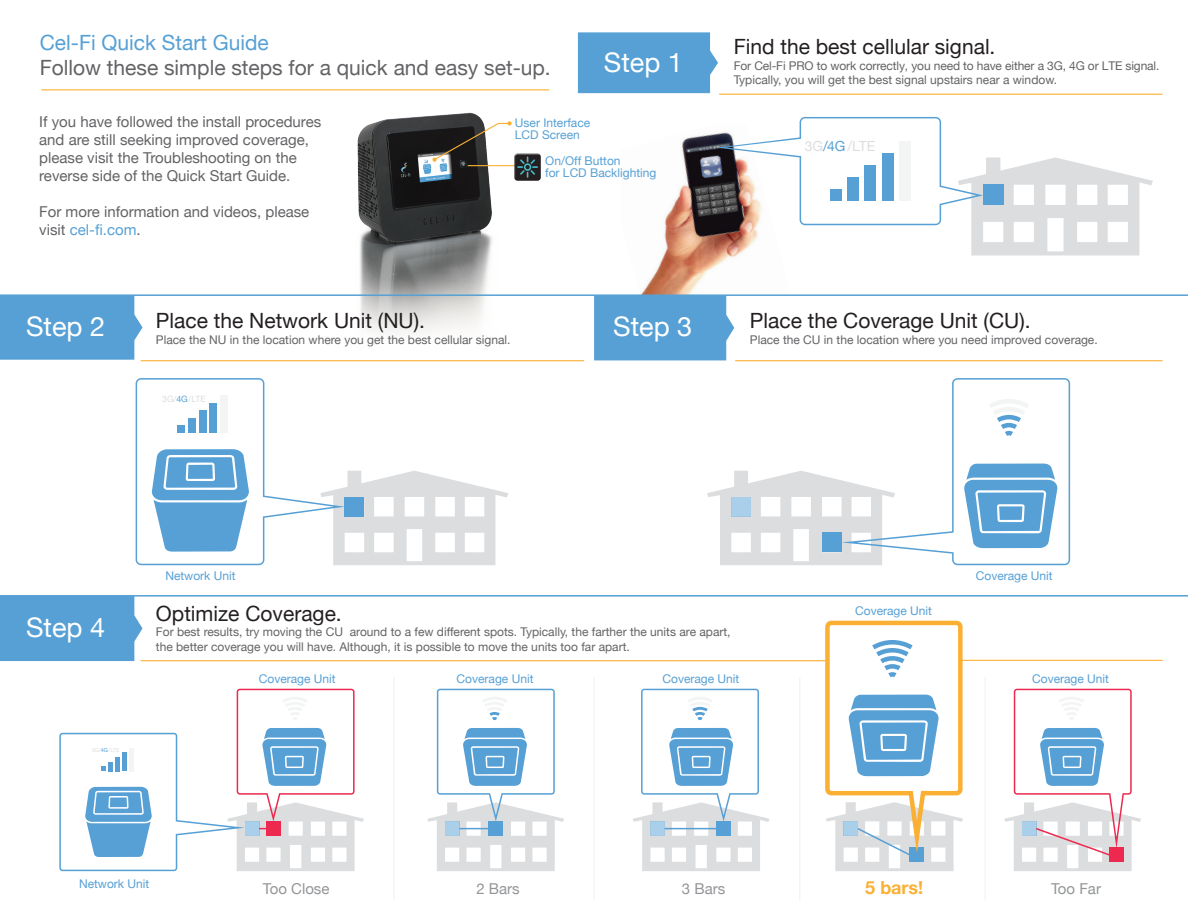
<style>
.page{position:relative;width:1188px;height:918px;background:#fff}
.page>*{position:absolute;margin:0;border:0;box-sizing:border-box;transform-origin:0 0}
.t1{font:27px "Helvetica Neue";color:#fff}
.t2{font:21px "Helvetica Neue";color:#231f20}
.t3{font:21px "Helvetica Neue";color:#636366}
.t4{font:21px "Helvetica Neue";color:#56a0d5}
.t5{font:700 18px "Helvetica Neue";color:#fbb033}
.t6{font:15px/18px "Helvetica Neue";color:#636366}
.t7{font:15px "Helvetica Neue";color:#939598}
.t8{font:13.95px "Helvetica Neue";color:#dcdddf}
.t9{font:12px/14.4px "Helvetica Neue";color:#636366}
.t10{font:12px/12px "Helvetica Neue";color:#56a0d5}
.t11{font:8.7px "Helvetica Neue";color:#dcdddf}
.t12{font:5.55px "Helvetica Neue";color:#dcdddf}
.s1{color:#56a0d5}
</style>
<div class="page">
<img style="left:357px;top:112px;width:144px;height:220px">
<svg style="left:432px;top:121px;width:80px;height:41px"></svg>
<div style="left:0;top:597px;width:143px;height:64px;background:#56a0d5"></div>
<div style="left:0;top:296px;width:143px;height:64px;background:#56a0d5"></div>
<div style="left:594px;top:296px;width:140px;height:64px;background:#56a0d5"></div>
<div style="left:578px;top:32px;width:140px;height:61px;background:#56a0d5"></div>
<img style="left:641px;top:133px;width:97px;height:161px">
<hr style="left:0;top:294px;width:1188px;height:2px;background:#56a0d5">
<hr style="left:393px;top:677px;width:2px;height:223px;background:#231f20">
<hr style="left:593px;top:677px;width:2px;height:223px;background:#231f20">
<hr style="left:799px;top:677px;width:1px;height:223px;background:#231f20">
<hr style="left:984px;top:677px;width:2px;height:223px;background:#231f20">
<hr style="left:0;top:595px;width:1188px;height:2px;background:#56a0d5">
<svg style="left:717px;top:117px;width:436px;height:138px"></svg>
<div style="left:830px;top:189px;width:12px;height:12px;background:#56a0d5"></div>
<div style="left:847px;top:177px;width:12px;height:24px;background:#56a0d5"></div>
<div style="left:864px;top:165px;width:12px;height:36px;background:#56a0d5"></div>
<div style="left:882px;top:153px;width:12px;height:48px;background:#56a0d5"></div>
<div style="left:899px;top:141px;width:12px;height:60px;background:#f3f4f4"></div>
<hr style="left:141px;top:360px;width:443px;height:1px;background:#fbb033">
<hr style="left:141px;top:660px;width:685px;height:1px;background:#fbb033">
<hr style="left:735px;top:360px;width:428px;height:1px;background:#fbb033">
<hr style="left:961px;top:660px;width:202px;height:1px;background:#fbb033">
<hr style="left:41px;top:89px;width:508px;height:1px;background:#fbb033">
<hr style="left:719px;top:94px;width:444px;height:1px;background:#fbb033">
<svg style="left:136px;top:378px;width:372px;height:187px"></svg>
<svg style="left:59px;top:689px;width:305px;height:182px"></svg>
<svg style="left:707px;top:378px;width:363px;height:187px"></svg>
<svg style="left:427px;top:689px;width:137px;height:182px"></svg>
<svg style="left:633px;top:689px;width:136px;height:182px"></svg>
<svg style="left:824px;top:620px;width:139px;height:251px"></svg>
<svg style="left:1004px;top:689px;width:137px;height:182px"></svg>
<hr style="left:468px;top:165px;width:66px;height:1px;background:#fbb033">
<img style="left:507px;top:147px;width:34px;height:34px">
<h2 class="t4" style="left:40px;top:25px;width:231px">Cel-Fi Quick Start Guide</h2>
<h2 class="t3" style="left:40px;top:50px;width:513px">Follow these simple steps for a quick and easy set-up.</h2>
<h1 class="t1" style="left:604px;top:39px;width:81px">Step 1</h1>
<p class="t6" style="left:39px;top:112px;width:283px">If you have followed the install procedures and are still seeking improved coverage, please visit the Troubleshooting on the reverse side of the Quick Start Guide.</p>
<p class="t6" style="left:39px;top:202px;width:272px">For more information and videos, please visit <span class="s1">cel-fi.com</span>.</p>
<p class="t10" style="left:515px;top:116px;width:77px">User Interface<br>LCD Screen</p>
<p class="t10" style="left:545px;top:154px;width:113px">On/Off Button<br>for LCD Backlighting</p>
<h1 class="t1" style="left:26px;top:303px;width:81px">Step 2</h1>
<h2 class="t2" style="left:156px;top:303px;width:271px">Place the Network Unit (NU).</h2>
<p class="t9" style="left:156px;top:331px;width:356px">Place the NU in the location where you get the best cellular signal.</p>
<p class="t11" style="left:162px;top:391px;width:45px">3G/<span class="s1">4G</span>/LTE</p>
<h1 class="t1" style="left:613px;top:303px;width:81px">Step 3</h1>
<h2 class="t2" style="left:734px;top:29px;width:263px">Find the best cellular signal.</h2>
<p class="t9" style="left:734px;top:58px;width:427px">For Cel-Fi PRO to work correctly, you need to have either a 3G, 4G or LTE signal.<br>Typically, you will get the best signal upstairs near a window.</p>
<p class="t8" style="left:805px;top:134px;width:72px">3G<span class="s1">/4G</span> /LTE</p>
<h2 class="t2" style="left:750px;top:303px;width:282px">Place the Coverage Unit (CU).</h2>
<p class="t9" style="left:750px;top:331px;width:349px">Place the CU in the location where you need improved coverage.</p>
<h1 class="t1" style="left:26px;top:604px;width:81px">Step 4</h1>
<p class="t12" style="left:92px;top:745px;width:29px">3G/<span class="s1">4G</span>/LTE</p>
<p class="t10" style="left:165px;top:569px;width:72px">Network Unit</p>
<p class="t10" style="left:976px;top:569px;width:78px">Coverage Unit</p>
<h2 class="t2" style="left:156px;top:595px;width:187px">Optimize Coverage.</h2>
<p class="t9" style="left:156px;top:624px;width:576px">For best results, try moving the CU around to a few different spots. Typically, the farther the units are apart, the better coverage you will have. Although, it is possible to move the units too far apart.</p>
<p class="t10" style="left:855px;top:604px;width:78px">Coverage Unit</p>
<p class="t10" style="left:259px;top:672px;width:78px">Coverage Unit</p>
<p class="t10" style="left:457px;top:672px;width:78px">Coverage Unit</p>
<p class="t10" style="left:663px;top:672px;width:78px">Coverage Unit</p>
<p class="t10" style="left:1032px;top:672px;width:78px">Coverage Unit</p>
<p class="t10" style="left:79px;top:877px;width:72px">Network Unit</p>
<p class="t7" style="left:476px;top:876px;width:45px">2 Bars</p>
<p class="t7" style="left:682px;top:876px;width:45px">3 Bars</p>
<h3 class="t5" style="left:865px;top:871px;width:60px">5 bars!</h3>
<p class="t7" style="left:1051px;top:876px;width:51px">Too Far</p>
<p class="t7" style="left:263px;top:876px;width:68px">Too Close</p>
</div>
